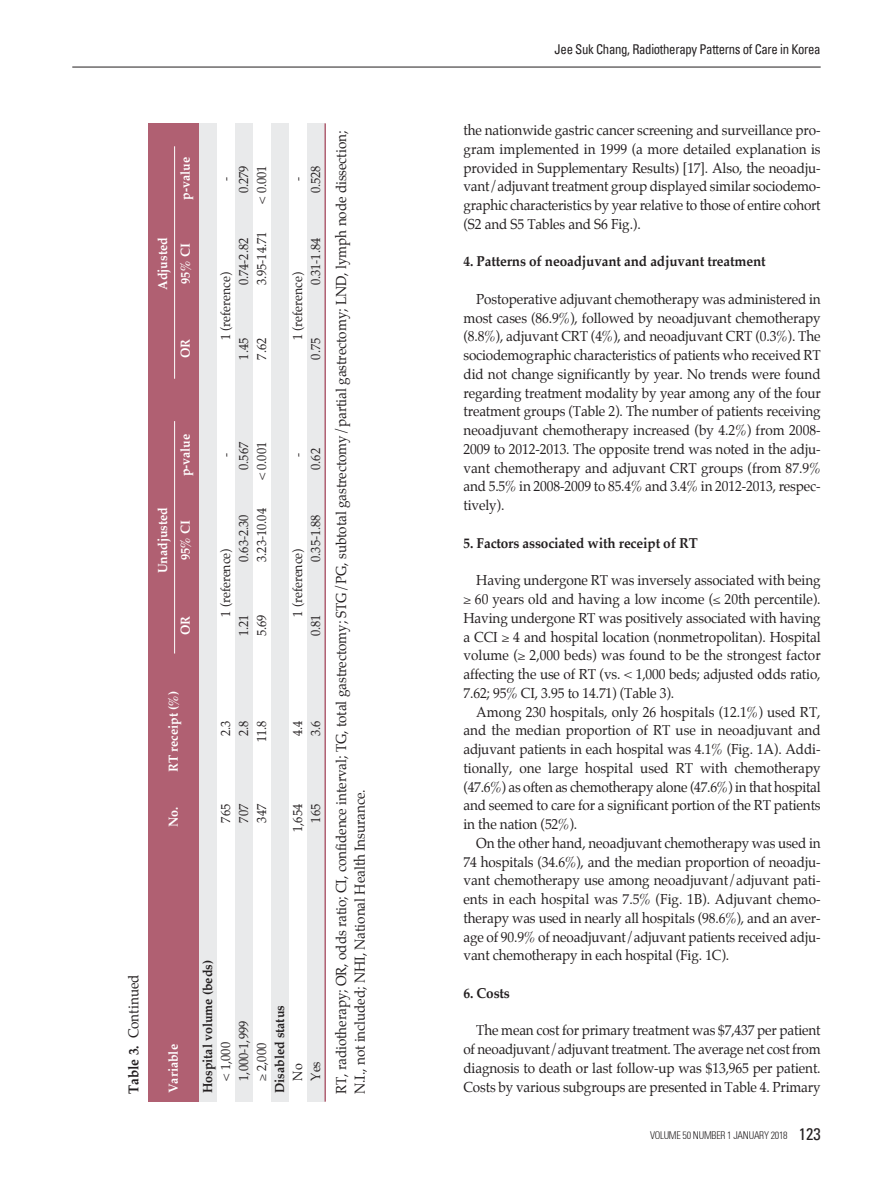
<style>
.page{position:relative;width:893px;height:1191px;background:#fff}
.page>*{position:absolute;margin:0;border:0;box-sizing:border-box;transform-origin:0 0}
.t1{font:14.25px/18.8px "Palatino";letter-spacing:-.01em;color:#231f20;text-align:justify;scale:.95 1}
.t2{font:700 14.25px "Palatino";letter-spacing:-.01em;color:#231f20;scale:.95 1}
.t3{font:condensed 13.5px "Univers";letter-spacing:-.025em;color:#231f20;scale:.95 1}
.t4{font:13.05px "Palatino";color:#231f20;scale:.95 1}
.t5{font:700 13.05px "Palatino";color:#fff;scale:.95 1}
.t6{font:700 13.05px "Palatino";color:#231f20;scale:.95 1}
.t7{font:300 condensed 10.5px "Univers";letter-spacing:-.025em;color:#231f20;scale:.95 1}
.s1{font-weight:700}
.s2{font-weight:400;font-size:16.5px}
</style>
<div class="page">
<div style="left:148px;top:123px;width:52px;height:978px;background:#b06072"></div>
<div style="left:200px;top:123px;width:17px;height:978px;background:#e9eaeb"></div>
<div style="left:236px;top:123px;width:17px;height:978px;background:#e9eaeb"></div>
<div style="left:272px;top:123px;width:17px;height:978px;background:#e9eaeb"></div>
<div style="left:308px;top:123px;width:17px;height:978px;background:#e9eaeb"></div>
<hr style="left:174px;top:421px;width:1px;height:232px;background:#fff">
<hr style="left:174px;top:146px;width:1px;height:233px;background:#fff">
<hr style="left:324px;top:123px;width:2px;height:978px;background:#b06072">
<hr style="left:72px;top:67px;width:749px;height:1px;background:#231f20">
<p class="t1" style="left:125px;top:1094px;width:127px;rotate:-90deg"><span class="s1">Table 3.</span> Continued</p>
<p class="t5" style="left:179px;top:200px;width:46px;rotate:-90deg">p-value</p>
<p class="t5" style="left:156px;top:290px;width:57px;rotate:-90deg">Adjusted</p>
<p class="t5" style="left:179px;top:284px;width:44px;rotate:-90deg">95% CI</p>
<p class="t5" style="left:179px;top:358px;width:22px;rotate:-90deg">OR</p>
<p class="t4" style="left:219px;top:181px;width:6px;rotate:-90deg">-</p>
<p class="t4" style="left:237px;top:193px;width:31px;rotate:-90deg">0.279</p>
<p class="t4" style="left:255px;top:204px;width:42px;rotate:-90deg">&lt; 0.001</p>
<p class="t4" style="left:291px;top:181px;width:6px;rotate:-90deg">-</p>
<p class="t4" style="left:309px;top:193px;width:31px;rotate:-90deg">0.528</p>
<p class="t4" style="left:237px;top:285px;width:52px;rotate:-90deg">0.74-2.82</p>
<p class="t4" style="left:219px;top:340px;width:73px;rotate:-90deg">1 (reference)</p>
<p class="t4" style="left:237px;top:360px;width:24px;rotate:-90deg">1.45</p>
<p class="t4" style="left:255px;top:285px;width:58px;rotate:-90deg">3.95-14.71</p>
<p class="t4" style="left:255px;top:360px;width:24px;rotate:-90deg">7.62</p>
<p class="t4" style="left:309px;top:285px;width:52px;rotate:-90deg">0.31-1.84</p>
<p class="t4" style="left:291px;top:340px;width:73px;rotate:-90deg">1 (reference)</p>
<p class="t4" style="left:309px;top:360px;width:24px;rotate:-90deg">0.75</p>
<p class="t5" style="left:179px;top:476px;width:46px;rotate:-90deg">p-value</p>
<p class="t5" style="left:156px;top:573px;width:71px;rotate:-90deg">Unadjusted</p>
<p class="t5" style="left:179px;top:560px;width:44px;rotate:-90deg">95% CI</p>
<p class="t5" style="left:179px;top:635px;width:22px;rotate:-90deg">OR</p>
<p class="t5" style="left:167px;top:772px;width:87px;rotate:-90deg">RT receipt (%)</p>
<p class="t5" style="left:167px;top:827px;width:23px;rotate:-90deg">No.</p>
<p class="t4" style="left:219px;top:457px;width:6px;rotate:-90deg">-</p>
<p class="t4" style="left:237px;top:470px;width:31px;rotate:-90deg">0.567</p>
<p class="t4" style="left:255px;top:480px;width:42px;rotate:-90deg">&lt; 0.001</p>
<p class="t4" style="left:291px;top:457px;width:6px;rotate:-90deg">-</p>
<p class="t4" style="left:309px;top:470px;width:24px;rotate:-90deg">0.62</p>
<p class="t4" style="left:237px;top:562px;width:52px;rotate:-90deg">0.63-2.30</p>
<p class="t4" style="left:219px;top:616px;width:73px;rotate:-90deg">1 (reference)</p>
<p class="t4" style="left:237px;top:636px;width:24px;rotate:-90deg">1.21</p>
<p class="t4" style="left:255px;top:562px;width:58px;rotate:-90deg">3.23-10.04</p>
<p class="t4" style="left:255px;top:636px;width:24px;rotate:-90deg">5.69</p>
<p class="t4" style="left:309px;top:562px;width:52px;rotate:-90deg">0.35-1.88</p>
<p class="t4" style="left:291px;top:616px;width:73px;rotate:-90deg">1 (reference)</p>
<p class="t4" style="left:309px;top:636px;width:24px;rotate:-90deg">0.81</p>
<p class="t4" style="left:219px;top:736px;width:18px;rotate:-90deg">2.3</p>
<p class="t4" style="left:237px;top:736px;width:18px;rotate:-90deg">2.8</p>
<p class="t4" style="left:255px;top:742px;width:24px;rotate:-90deg">11.8</p>
<p class="t4" style="left:219px;top:822px;width:21px;rotate:-90deg">765</p>
<p class="t4" style="left:237px;top:822px;width:21px;rotate:-90deg">707</p>
<p class="t4" style="left:255px;top:822px;width:21px;rotate:-90deg">347</p>
<p class="t4" style="left:291px;top:736px;width:18px;rotate:-90deg">4.4</p>
<p class="t4" style="left:309px;top:736px;width:18px;rotate:-90deg">3.6</p>
<p class="t4" style="left:291px;top:832px;width:31px;rotate:-90deg">1,654</p>
<p class="t4" style="left:309px;top:822px;width:21px;rotate:-90deg">165</p>
<p class="t5" style="left:167px;top:1093px;width:53px;rotate:-90deg">Variable</p>
<p class="t6" style="left:201px;top:1093px;width:141px;rotate:-90deg">Hospital volume (beds)</p>
<p class="t6" style="left:273px;top:1093px;width:94px;rotate:-90deg">Disabled status</p>
<p class="t4" style="left:237px;top:1080px;width:65px;rotate:-90deg">1,000-1,999</p>
<p class="t4" style="left:219px;top:1080px;width:42px;rotate:-90deg">&lt; 1,000</p>
<p class="t4" style="left:255px;top:1080px;width:41px;rotate:-90deg">" 2,000</p>
<p class="t4" style="left:291px;top:1080px;width:19px;rotate:-90deg">No</p>
<p class="t4" style="left:309px;top:1080px;width:22px;rotate:-90deg">Yes</p>
<p class="t1" style="left:333px;top:1094px;width:1015px;rotate:-90deg">RT, radiotherapy; OR, odds ratio; CI, confidence interval; TG, total gastrectomy; STG/PG, subtotal gastrectomy/partial gastrectomy; LND, lymph node dissection;<br>N.I., not included; NHI, National Health Insurance.</p>
<p class="t3" style="left:554px;top:41px;width:282px">Jee Suk Chang, Radiotherapy Patterns of Care in Korea</p>
<p class="t1" style="left:463px;top:122px;width:377px">the nationwide gastric cancer screening and surveillance pro&shy;gram implemented in 1999 (a more detailed explanation is provided in Supplementary Results) [17]. Also, the neoadju&shy;vant/adjuvant treatment group displayed similar sociodemo&shy;graphic characteristics by year relative to those of entire cohort (S2 and S5 Tables and S6 Fig.).</p>
<p class="t2" style="left:463px;top:255px;width:320px">4. Patterns of neoadjuvant and adjuvant treatment</p>
<p class="t1" style="left:463px;top:291px;width:377px;text-indent:13px">Postoperative adjuvant chemotherapy was administered in most cases (86.9%), followed by neoadjuvant chemotherapy (8.8%), adjuvant CRT (4%), and neoadjuvant CRT (0.3%). The sociodemographic characteristics of patients who received RT did not change significantly by year. No trends were found regarding treatment modality by year among any of the four treatment groups (Table 2). The number of patients receiving neoadjuvant chemotherapy increased (by 4.2%) from 2008- 2009 to 2012-2013. The opposite trend was noted in the adju&shy;vant chemotherapy and adjuvant CRT groups (from 87.9% and 5.5% in 2008-2009 to 85.4% and 3.4% in 2012-2013, respec&shy;tively).</p>
<p class="t2" style="left:463px;top:536px;width:248px">5. Factors associated with receipt of RT</p>
<p class="t1" style="left:463px;top:572px;width:377px;text-indent:13px">Having undergone RT was inversely associated with being " 60 years old and having a low income (! 20th percentile).<br>Having undergone RT was positively associated with having a CCI " 4 and hospital location (nonmetropolitan). Hospital volume (" 2,000 beds) was found to be the strongest factor affecting the use of RT (vs. &lt; 1,000 beds; adjusted odds ratio, 7.62; 95% CI, 3.95 to 14.71) (Table 3).</p>
<p class="t1" style="left:463px;top:703px;width:377px;text-indent:13px">Among 230 hospitals, only 26 hospitals (12.1%) used RT, and the median proportion of RT use in neoadjuvant and adjuvant patients in each hospital was 4.1% (Fig. 1A). Addi&shy;tionally, one large hospital used RT with chemotherapy (47.6%) as often as chemotherapy alone (47.6%) in that hospital and seemed to care for a significant portion of the RT patients in the nation (52%).</p>
<p class="t1" style="left:463px;top:834px;width:377px;text-indent:13px">On the other hand, neoadjuvant chemotherapy was used in 74 hospitals (34.6%), and the median proportion of neoadju&shy;vant chemotherapy use among neoadjuvant/adjuvant pati&shy;ents in each hospital was 7.5% (Fig. 1B). Adjuvant chemo&shy;therapy was used in nearly all hospitals (98.6%), and an aver&shy;age of 90.9% of neoadjuvant/adjuvant patients received adju&shy;vant chemotherapy in each hospital (Fig. 1C).</p>
<p class="t2" style="left:463px;top:986px;width:50px">6. Costs</p>
<p class="t1" style="left:463px;top:1022px;width:377px;text-indent:13px">The mean cost for primary treatment was $7,437 per patient of neoadjuvant/adjuvant treatment. The average net cost from diagnosis to death or last follow-up was $13,965 per patient.</p>
<p class="t1" style="left:463px;top:1078px;width:377px">Costs by various subgroups are presented in Table 4. Primary</p>
<p class="t7" style="left:650px;top:1129px;width:181px">VOLUME 50 NUMBER 1 JANUARY 2018 <span class="s2">123</span></p>
</div>
